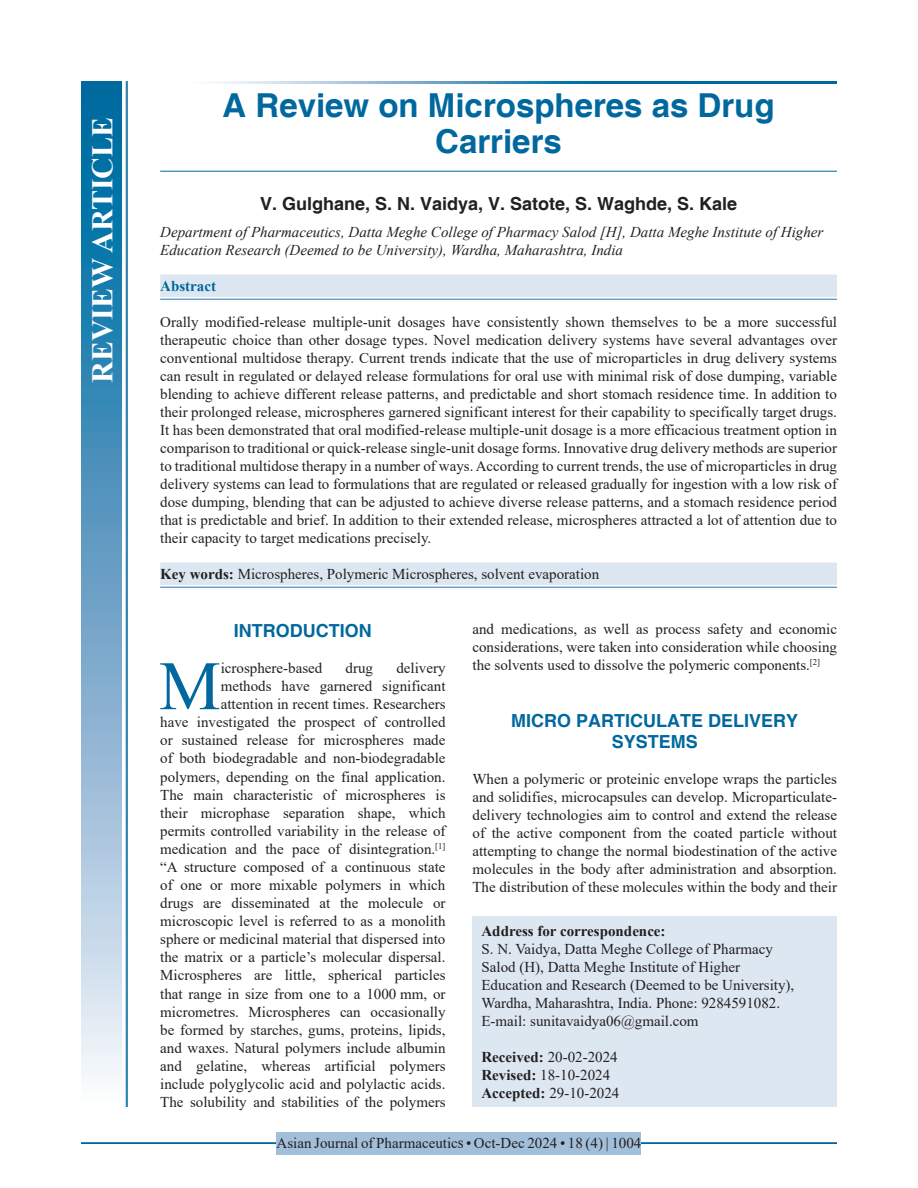
<style>
.page{position:relative;width:918px;height:1188px;background:#fff}
.page>*{position:absolute;margin:0;border:0;box-sizing:border-box;transform-origin:0 0}
.DROP_CAP_TX{font:69.3px "Times New Roman";color:#00689e}
.AT{font:700 33px/36px "Helvetica";color:#00689e;text-align:center}
.AH{font:700 30px "Times New Roman";color:#fff}
.AU{font:700 18px "Helvetica";color:#231f20}
.t1{font:700 18px/21px "Helvetica";color:#00689e;text-align:center}
.ABS{font:15px/18px "Times New Roman";color:#231f20;text-align:justify}
.DROP_CAP_TX-2{font:15px/18px "Times New Roman";color:#231f20;text-align:right}
.TX{font:15px/18px "Times New Roman";color:#231f20;text-align:justify}
.ADD{font:15px/18px "Times New Roman";color:#231f20}
.AFF{font:italic 15px/18px "Times New Roman";color:#231f20}
.KWD_1_L{font:15px "Times New Roman";color:#231f20}
.HIS{font:15px/18px "Times New Roman";color:#231f20}
.RF{font:15px "Times New Roman";color:#231f20}
.ABSH{font:700 15px "Times New Roman";color:#00689e}
.s1{font-weight:700}
</style>
<div class="page">
<hr style="left:81px;top:1142px;width:756px;height:2px;background:#00689e">
<div style="left:277px;top:1132px;width:364px;height:22px;background:#a2bfda"></div>
<hr style="left:160px;top:171px;width:677px;height:1px;background:#00689e">
<div style="left:160px;top:275px;width:677px;height:22px;background:#dde7f2"></div>
<hr style="left:160px;top:299px;width:677px;height:1px;background:#6d9fc6">
<div style="left:160px;top:563px;width:677px;height:22px;background:#dde7f2"></div>
<hr style="left:160px;top:587px;width:677px;height:1px;background:#6d9fc6">
<div style="left:472px;top:917px;width:365px;height:190px;background:#dde7f2"></div>
<svg style="left:215px;top:81px;width:622px;height:3px;background:#4d94bc"></svg>
<div style="left:81px;top:81px;width:41px;height:1026px;background:linear-gradient(to bottom,#005e9a,#f6f0f9)"></div>
<hr style="left:127px;top:81px;width:1px;height:1026px;background:#00689e">
<hr style="left:126px;top:81px;width:1px;height:1026px;background:#00689e">
<p class="AH" style="left:81px;top:383px;width:267px;rotate:-90deg">REVIEW ARTICLE</p>
<p class="AT" style="left:223px;top:89px;width:553px">A Review on Microspheres as Drug<br>Carriers</p>
<p class="AU" style="left:260px;top:193px;width:479px">V. Gulghane, S. N. Vaidya, V. Satote, S. Waghde, S. Kale</p>
<p class="AFF" style="left:160px;top:223px;width:665px">Department of Pharmaceutics, Datta Meghe College of Pharmacy Salod [H], Datta Meghe Institute of Higher<br>Education Research (Deemed to be University), Wardha, Maharashtra, India</p>
<p class="ABSH" style="left:160px;top:275px;width:57px">Abstract</p>
<p class="ABS" style="left:160px;top:313px;width:678px">Orally modified-release multiple-unit dosages have consistently shown themselves to be a more successful therapeutic choice than other dosage types. Novel medication delivery systems have several advantages over conventional multidose therapy. Current trends indicate that the use of microparticles in drug delivery systems can result in regulated or delayed release formulations for oral use with minimal risk of dose dumping, variable blending to achieve different release patterns, and predictable and short stomach residence time. In addition to their prolonged release, microspheres garnered significant interest for their capability to specifically target drugs.<br>It has been demonstrated that oral modified-release multiple-unit dosage is a more efficacious treatment option in comparison to traditional or quick-release single-unit dosage forms. Innovative drug delivery methods are superior to traditional multidose therapy in a number of ways. According to current trends, the use of microparticles in drug delivery systems can lead to formulations that are regulated or released gradually for ingestion with a low risk of dose dumping, blending that can be adjusted to achieve diverse release patterns, and a stomach residence period that is predictable and brief. In addition to their extended release, microspheres attracted a lot of attention due to their capacity to target medications precisely.</p>
<p class="KWD_1_L" style="left:160px;top:563px;width:441px"><span class="s1">Key words:</span> Microspheres, Polymeric Microspheres, solvent evaporation</p>
<h1 class="t1" style="left:234px;top:621px;width:139px">INTRODUCTION</h1>
<p class="DROP_CAP_TX-2" style="left:160px;top:659px;width:287px">delivery<br>methods have garnered significant<br>attention in recent times. Researchers<br>have investigated the prospect of controlled or sustained release for microspheres made of both biodegradable and non-biodegradable polymers, depending on the final application.<br>The main characteristic of microspheres is their microphase separation shape, which permits controlled variability in the release of medication and the pace of disintegration.<sup>[1] </sup>“A structure composed of a continuous state of one or more mixable polymers in which drugs are disseminated at the molecule or microscopic level is referred to as a monolith sphere or medicinal material that dispersed into the matrix or a particle’s molecular dispersal.<br>Microspheres are little, spherical particles that range in size from one to a 1000 mm, or micrometres. Microspheres can occasionally be formed by starches, gums, proteins, lipids, and waxes. Natural polymers include albumin and gelatine, whereas artificial polymers include polyglycolic acid and polylactic acids.<br>The solubility and stabilities of the polymers</p>
<p class="DROP_CAP_TX" style="left:159px;top:637px;width:63px">M</p>
<p class="DROP_CAP_TX-2" style="left:221px;top:659px;width:103px">icrosphere-based</p>
<p class="DROP_CAP_TX-2" style="left:346px;top:659px;width:29px">drug</p>
<p class="DROP_CAP_TX-2" style="left:472px;top:620px;width:366px;text-align:justify">and medications, as well as process safety and economic considerations, were taken into consideration while choosing the solvents used to dissolve the polymeric components.<sup>[2]</sup></p>
<h1 class="t1" style="left:511px;top:711px;width:289px">MICRO PARTICULATE DELIVERY<br>SYSTEMS</h1>
<p class="TX" style="left:472px;top:770px;width:366px">When a polymeric or proteinic envelope wraps the particles and solidifies, microcapsules can develop. Microparticulate&shy;delivery technologies aim to control and extend the release of the active component from the coated particle without attempting to change the normal biodestination of the active molecules in the body after administration and absorption.<br>The distribution of these molecules within the body and their</p>
<p class="ADD" style="left:482px;top:922px;width:314px"><span class="s1">Address for correspondence:<br></span>S. N. Vaidya, Datta Meghe College of Pharmacy Salod (H), Datta Meghe Institute of Higher Education and Research (Deemed to be University), Wardha, Maharashtra, India. Phone: 9284591082.<br>E-mail: sunitavaidya06@gmail.com</p>
<p class="HIS" style="left:482px;top:1048px;width:139px"><span class="s1">Received:</span> 20-02-2024<br><span class="s1">Revised:</span> 18-10-2024<br><span class="s1">Accepted:</span> 29-10-2024</p>
<p class="RF" style="left:277px;top:1133px;width:366px">Asian Journal of Pharmaceutics • Oct-Dec 2024 • 18 (4) | 1004</p>
</div>
